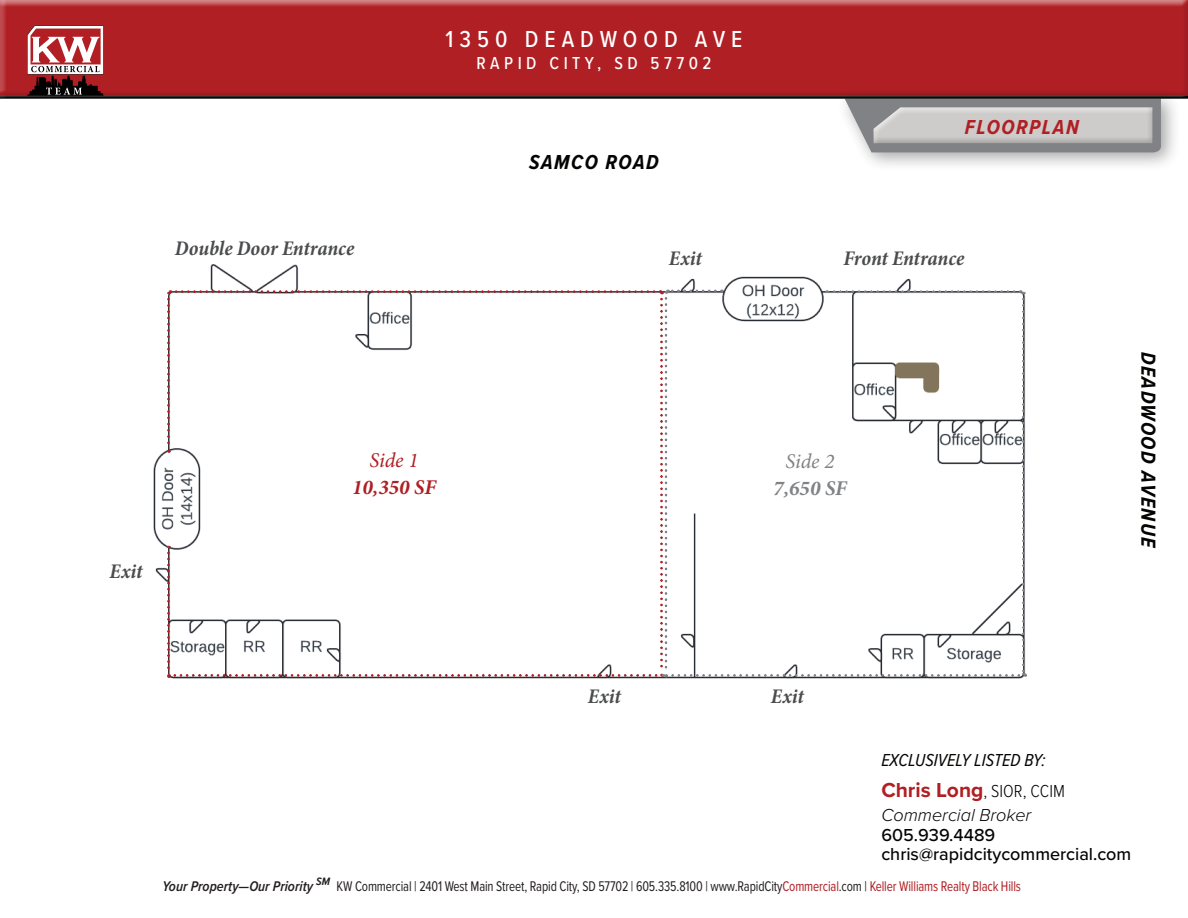
<style>
.page{position:relative;width:1188px;height:918px;background:#fff}
.page>*{position:absolute;margin:0;border:0;box-sizing:border-box;transform-origin:0 0}
.t1{font:500 24px "Proxima Nova Cond";letter-spacing:.25em;color:#fff}
.t2{font:italic 700 condensed 21px "Minion Pro";letter-spacing:-.005em;color:#4b4c4d}
.t3{font:italic 700 21px "Proxima Nova Cond";letter-spacing:.075em;color:#040503}
.t4{font:italic 700 21px "Proxima Nova Cond";letter-spacing:.075em;color:#b01f24}
.t5{font:italic 700 21px "Minion Pro";color:#b01f24}
.t6{font:italic 700 21px "Minion Pro";color:#808285}
.t7{font:italic 21px "Minion Pro";color:#b01f24}
.t8{font:italic 21px "Minion Pro";color:#808285}
.t9{font:500 18px "Proxima Nova";color:#040503}
.t10{font:italic 18px "Proxima Nova Cond";color:#040503}
.t11{font:300 18px "Proxima Nova Cond";color:#040503}
.t12{font:500 18px "Proxima Nova Cond";letter-spacing:.25em;color:#fff}
.t13{font:italic 300 18px "Proxima Nova";color:#040503}
.t14{font:14.55px "Proxima Nova Cond";letter-spacing:-.01em;color:#231f20;scale:.9 1}
.s1{font-family:"Proxima Nova";font-weight:700;font-size:21px;color:#b01f24}
.s2{font-weight:600;font-style:italic}
.s3{color:#b01f24}
</style>
<div class="page">
<div style="left:0;top:0;width:1188px;height:99px;background:#231f20;opacity:.75"></div>
<div style="left:836px;top:88px;width:345px;height:85px;background:#231f20;opacity:.4"></div>
<svg style="left:27px;top:26px;width:77px;height:70px"></svg>
<div style="left:0;top:96px;width:1188px;height:5px;background:#231f20;opacity:.75"></div>
<svg style="left:845px;top:98px;width:316px;height:54px"></svg>
<div style="left:873px;top:106px;width:280px;height:36px;background:#808285"></div>
<div style="left:873px;top:107px;width:280px;height:37px;background:#231f20;opacity:.75"></div>
<img style="left:153px;top:264px;width:869px;height:415px">
<div style="left:164px;top:290px;width:6px;height:162px;background:#fff"></div>
<div style="left:164px;top:293px;width:6px;height:160px;background:#fff"></div>
<div style="left:164px;top:544px;width:6px;height:133px;background:#fff;opacity:.75"></div>
<div style="left:164px;top:547px;width:6px;height:132px;background:#fff"></div>
<hr style="left:666px;top:288px;width:59px;height:4px;background:#fff">
<hr style="left:661px;top:674px;width:367px;height:4px;background:#231f20;opacity:.75">
<svg style="left:167px;top:289px;width:859px;height:389px"></svg>
<hr style="left:167px;top:289px;width:495px;height:4px;background:#fff">
<div style="left:167px;top:290px;width:495px;height:5px;background:#231f20;opacity:.75"></div>
<p class="t2" style="left:175px;top:233px;width:181px">Double Door Entrance</p>
<p class="t1" style="left:446px;top:21px;width:298px">1350 DEADWOOD AVE</p>
<p class="t12" style="left:476px;top:50px;width:237px">RAPID CITY, SD 57702</p>
<p class="t3" style="left:529px;top:147px;width:131px">SAMCO ROAD</p>
<p class="t2" style="left:669px;top:244px;width:35px">Exit</p>
<h2 class="t4" style="left:965px;top:111px;width:115px">FLOORPLAN</h2>
<p class="t2" style="left:844px;top:244px;width:122px">Front Entrance</p>
<p class="t2" style="left:109px;top:557px;width:35px">Exit</p>
<p class="t7" style="left:369px;top:446px;width:51px">Side 1</p>
<p class="t5" style="left:352px;top:472px;width:85px">10,350 SF</p>
<p class="t8" style="left:785px;top:447px;width:51px">Side 2</p>
<p class="t6" style="left:773px;top:474px;width:75px">7,650 SF</p>
<p class="t3" style="left:1164px;top:352px;width:198px;rotate:90deg">DEADWOOD AVENUE</p>
<p class="t2" style="left:588px;top:682px;width:35px">Exit</p>
<p class="t2" style="left:771px;top:682px;width:35px">Exit</p>
<p class="t10" style="left:881px;top:747px;width:166px">EXCLUSIVELY LISTED BY:</p>
<p class="t11" style="left:881px;top:778px;width:185px"><span class="s1">Chris Long</span>, SIOR, CCIM</p>
<p class="t13" style="left:881px;top:802px;width:151px">Commercial Broker</p>
<p class="t9" style="left:881px;top:822px;width:115px">605.939.4489</p>
<p class="t9" style="left:881px;top:841px;width:251px">chris@rapidcitycommercial.com</p>
<p class="t14" style="left:163px;top:876px;width:955px"><span class="s2">Your Property—Our Priority</span> <sup>SM</sup> KW Commercial | 2401 West Main Street, Rapid City, SD 57702 | 605.335.8100 | www.RapidCity<span class="s3">Commercial</span>.com | <span class="s3">Keller Williams Realty Black Hills</span></p>
</div>
